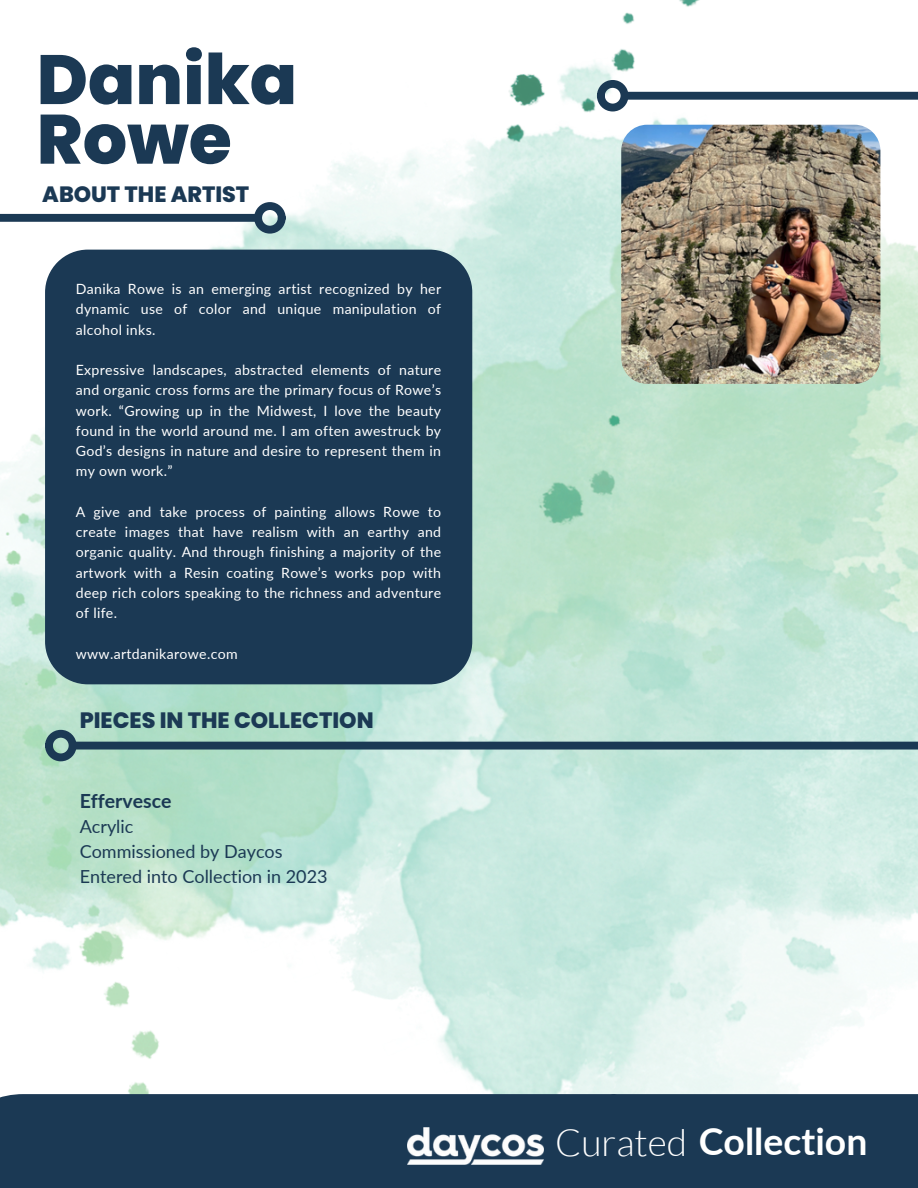
<style>
.page{position:relative;width:918px;height:1188px;background:#fff}
.page>*{position:absolute;margin:0;border:0;box-sizing:border-box;transform-origin:0 0}
.t1{font:800 69.75px/59.7px "Poppins";color:#1b3954}
.t2{font:700 37.35px "Lato";color:#fff}
.t3{font:800 22.2px "Poppins";color:#1b3954}
.t4{font:700 19.5px "Lato";color:#1b3954}
.t5{font:18px/24.8px "Lato";color:#1b3954}
.t6{font:14.1px/20.2px "Lato";letter-spacing:.025em;color:#fff;text-align:justify}
.s1{font-weight:300}
</style>
<div class="page">
<img style="left:0;top:0;width:918px;height:1094px">
<div style="left:0;top:214px;width:256px;height:8px;background:#1b3954"></div>
<div style="left:254px;top:202px;width:32px;height:32px;border:8px solid #1b3954;border-radius:50%"></div>
<div style="left:75px;top:742px;width:843px;height:8px;background:#1b3954"></div>
<div style="left:45px;top:730px;width:32px;height:31px;border:8px solid #1b3954;border-radius:50%"></div>
<div style="left:0;top:1094px;width:68px;height:94px;background:#1b3954"></div>
<div style="left:68px;top:1094px;width:850px;height:94px;background:#1b3954"></div>
<div style="left:420px;top:1101px;width:498px;height:87px;background:#1b3954"></div>
<img style="left:621px;top:125px;width:259px;height:259px;border-radius:26px">
<div style="left:45px;top:250px;width:427px;height:434px;background:#1b3954"></div>
<div style="left:626px;top:92px;width:292px;height:8px;background:#1b3954"></div>
<div style="left:597px;top:80px;width:31px;height:31px;border:8px solid #1b3954;border-radius:50%"></div>
<img style="left:408px;top:1127px;width:136px;height:37px">
<h4 class="t1" style="left:37px;top:50px;width:262px">Danika<br>Rowe</h4>
<p class="t3" style="left:42px;top:178px;width:208px">ABOUT THE ARTIST</p>
<p class="t6" style="left:76px;top:278px;width:367px">Danika Rowe is an emerging artist recognized by her dynamic use of color and unique manipulation of alcohol inks.</p>
<p class="t6" style="left:76px;top:359px;width:367px">Expressive landscapes, abstracted elements of nature and organic cross forms are the primary focus of Rowe’s work. “Growing up in the Midwest, I love the beauty found in the world around me. I am often awestruck by God’s designs in nature and desire to represent them in my own work.”</p>
<p class="t6" style="left:76px;top:501px;width:367px">A give and take process of painting allows Rowe to create images that have realism with an earthy and organic quality. And through finishing a majority of the artwork with a Resin coating Rowe’s works pop with deep rich colors speaking to the richness and adventure of life.</p>
<h4 class="t6" style="left:76px;top:643px;width:163px">www.artdanikarowe.com</h4>
<p class="t3" style="left:80px;top:705px;width:296px">PIECES IN THE COLLECTION</p>
<h5 class="t4" style="left:80px;top:789px;width:93px">Effervesce</h5>
<h5 class="t5" style="left:80px;top:814px;width:249px">Acrylic<br>Commissioned by Daycos<br>Entered into Collection in 2023</h5>
<p class="t2" style="left:555px;top:1119px;width:314px"><span class="s1">Curated</span> Collection</p>
</div>
